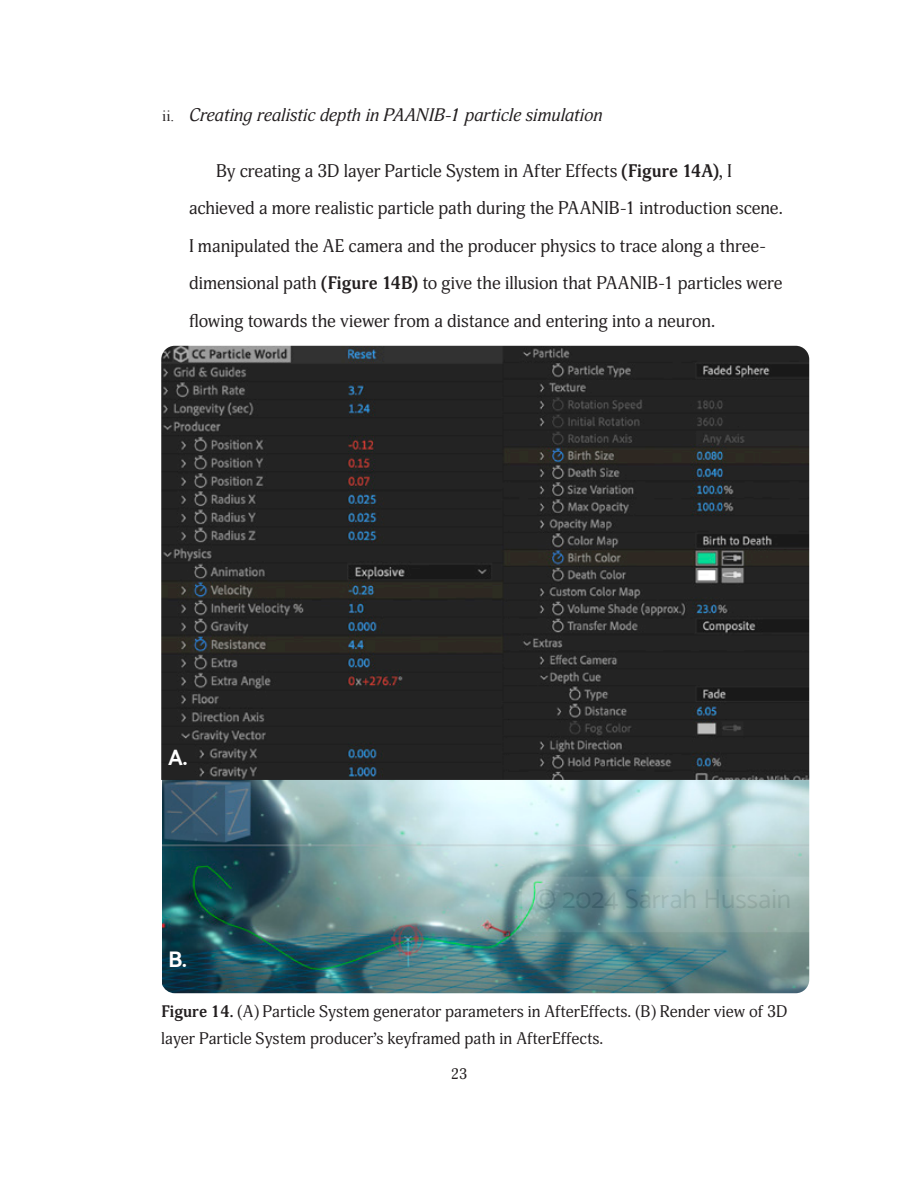
<style>
.page{position:relative;width:918px;height:1188px;background:#fff}
.page>*{position:absolute;margin:0;border:0;box-sizing:border-box;transform-origin:0 0}
.Footnotes{font:700 22.5px "Catamaran";color:#fff}
.Materials_and_methods_indented_text{font:18px/37.5px "Adonis";letter-spacing:-.005em;color:#231f20}
.t1{font:italic 18px "Adonis";letter-spacing:-.015em;color:#231f20}
.Footnotes-2{font:16.5px/27px "Adonis";color:#231f20}
.t2{font:15px "Adonis";color:#231f20}
.s1{font-family:"Times New Roman";font-style:normal;font-size:15px}
.s2{font-weight:700}
</style>
<div class="page">
<img style="left:162px;top:780px;width:647px;height:213px">
<svg style="left:522px;top:877px;width:288px;height:55px;background:#89a9a8"></svg>
<img style="left:161px;top:346px;width:648px;height:434px">
<p class="t1" style="left:162px;top:105px;width:442px"><span class="s1">ii.</span> Creating realistic depth in PAANIB-1 particle simulation</p>
<p class="Materials_and_methods_indented_text" style="left:189px;top:152px;width:595px;text-indent:27px">By creating a 3D layer Particle System in After Effects <span class="s2">(Figure 14A)</span>, I achieved a more realistic particle path during the PAANIB-1 introduction scene.<br>I manipulated the AE camera and the producer physics to trace along a three&shy;dimensional path <span class="s2">(Figure 14B)</span> to give the illusion that PAANIB-1 particles were flowing towards the viewer from a distance and entering into a neuron.</p>
<p class="Footnotes" style="left:168px;top:744px;width:21px">A.</p>
<p class="Footnotes" style="left:168px;top:946px;width:20px">B.</p>
<p class="Footnotes-2" style="left:161px;top:999px;width:628px"><span class="s2">Figure 14.</span> (A) Particle System generator parameters in AfterEffects. (B) Render view of 3D layer Particle System producer’s keyframed path in AfterEffects.</p>
<p class="t2" style="left:451px;top:1065px;width:18px">23</p>
</div>
